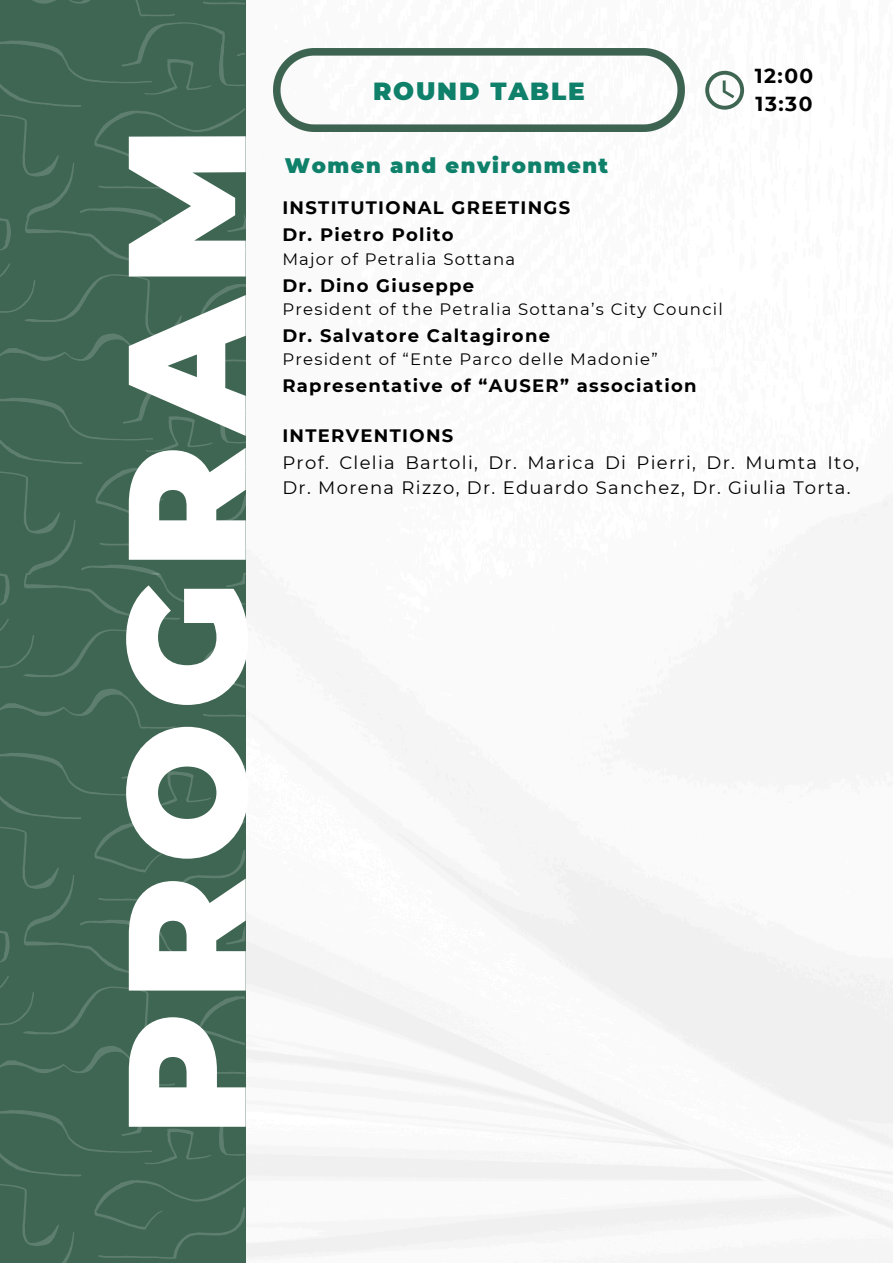
<style>
.page{position:relative;width:893px;height:1263px;background:#fff}
.page>*{position:absolute;margin:0;border:0;box-sizing:border-box;transform-origin:0 0}
.t1{font:900 166.88px "Montserrat";letter-spacing:.075em;color:#fff}
.t2{font:900 24.75px "Montserrat";letter-spacing:.075em;color:#0f806a}
.t3{font:900 21px "Montserrat";letter-spacing:.075em;color:#0f806a}
.t4{font:700 20.25px/28.1px "Montserrat";letter-spacing:.075em;color:#000}
.t5{font:700 18px/27.2px "Montserrat";letter-spacing:.075em;color:#000}
.t6{font:18px/25.1px "Montserrat";letter-spacing:.075em;color:#000}
.t7{font:16.5px "Montserrat";letter-spacing:.075em;color:#000}
</style>
<div class="page">
<img style="left:246px;top:48px;width:647px;height:1215px">
<svg style="left:0;top:0;width:246px;height:1263px;background:#406753"></svg>
<img style="left:274px;top:49px;width:410px;height:83px">
<svg style="left:705px;top:71px;width:39px;height:39px"></svg>
<p class="t1" style="left:84px;top:1136px;width:1011px;rotate:-90deg">PROGRAM</p>
<p class="t2" style="left:373px;top:76px;width:213px">ROUND TABLE</p>
<p class="t4" style="left:754px;top:62px;width:60px">12:00<br>13:30</p>
<h2 class="t3" style="left:285px;top:153px;width:325px">Women and environment</h2>
<p class="t5" style="left:282px;top:194px;width:289px">INSTITUTIONAL GREETINGS<br>Dr. Pietro Polito</p>
<p class="t7" style="left:282px;top:249px;width:234px">Major of Petralia Sottana</p>
<p class="t5" style="left:282px;top:272px;width:193px">Dr. Dino Giuseppe</p>
<p class="t7" style="left:282px;top:299px;width:442px">President of the Petralia Sottana’s City Council</p>
<p class="t5" style="left:282px;top:322px;width:269px">Dr. Salvatore Caltagirone</p>
<p class="t7" style="left:282px;top:349px;width:377px">President of “Ente Parco delle Madonie”</p>
<p class="t5" style="left:282px;top:372px;width:416px">Rapresentative of “AUSER” association</p>
<p class="t5" style="left:282px;top:422px;width:172px">INTERVENTIONS</p>
<p class="t6" style="left:282px;top:450px;width:578px">Prof. Clelia Bartoli, Dr. Marica Di Pierri, Dr. Mumta Ito,<br>Dr. Morena Rizzo, Dr. Eduardo Sanchez, Dr. Giulia Torta.</p>
</div>
